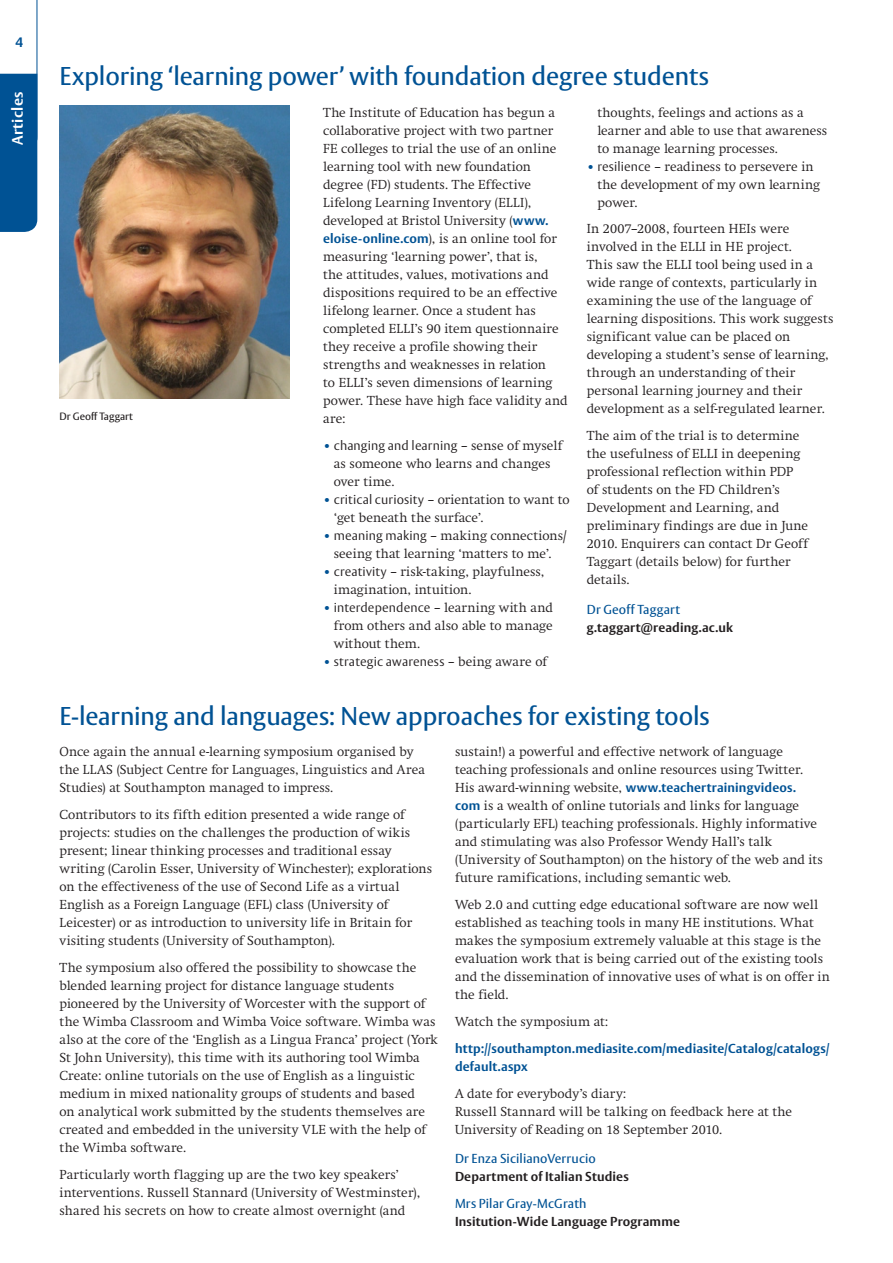
<style>
.page{position:relative;width:893px;height:1263px;background:#fff}
.page>*{position:absolute;margin:0;border:0;box-sizing:border-box;transform-origin:0 0}
.Article_heading{font:25.5px "Rdg Vesta 3";letter-spacing:-.005em;color:#005294}
.t1{font:700 15px "Rdg Vesta";letter-spacing:.025em;color:#fff}
.t2{font:700 13.5px "Rdg Vesta";color:#005294}
.text{font:12.9px/18px "Rdg Swift";letter-spacing:.01em;color:#231f20}
.text_bullet_article{font:12.9px/18px "Rdg Swift";letter-spacing:.01em;color:#231f20}
.Author{font:700 12.9px/18px "Rdg Vesta";letter-spacing:.015em;color:#231f20}
.text-2{font:700 12.9px/18px "Rdg Vesta";letter-spacing:.015em;color:#005294}
.text_bullet_last_art{font:12.9px/18px "Rdg Swift";letter-spacing:.005em;color:#231f20}
.text_bullet_article-2{font:12.9px "Rdg Vesta";letter-spacing:.015em;color:#231f20}
.Image_caption{font:10.5px "Rdg Vesta 3";color:#231f20}
.s1{font-family:"Rdg Vesta";font-weight:700;color:#005294}
.s2{font-family:"Rdg Vesta"}
.s3{font-weight:700;color:#005294}
.s4{font-family:"Rdg Swift"}
.s5{font-family:"Rdg Vesta 3";font-weight:400;color:#005294}
</style>
<div class="page">
<svg style="left:0;top:0;width:38px;height:232px"></svg>
<img style="left:60px;top:105px;width:229px;height:294px">
<p class="t2" style="left:15px;top:33px;width:9px">4</p>
<p class="t1" style="left:8px;top:145px;width:55px;rotate:-90deg">Articles</p>
<p class="Article_heading" style="left:60px;top:60px;width:651px">Exploring ‘learning power’ with foundation degree students</p>
<p class="text" style="left:323px;top:103px;width:246px">The Institute of Education has begun a collaborative project with two partner FE colleges to trial the use of an online learning tool with new foundation degree (FD) students. The Effective Lifelong Learning Inventory (ELLI), developed at Bristol University (<span class="s1">www. eloise-online.com</span>), is an online tool for measuring ‘learning power’, that is,<br>the attitudes, values, motivations and dispositions required to be an effective lifelong learner. Once a student has completed ELLI’s 90 item questionnaire they receive a profile showing their strengths and weaknesses in relation<br>to ELLI’s seven dimensions of learning power. These have high face validity and are:</p>
<p class="text_bullet_article" style="left:334px;top:436px;width:230px;text-indent:-11px"><span class="s1">•</span> <span class="s2">changing and learning</span> – sense of myself as someone who learns and changes over time.</p>
<p class="text_bullet_article" style="left:334px;top:490px;width:237px;text-indent:-11px"><span class="s1">•</span> <span class="s2">critical curiosity</span> – orientation to want to ‘get beneath the surface’.</p>
<p class="text_bullet_article" style="left:323px;top:526px;width:245px;text-align:center"><span class="s1">•</span> <span class="s2">meaning making</span> – making connections/ seeing that learning ‘matters to me’.</p>
<p class="text_bullet_article" style="left:334px;top:562px;width:212px;text-indent:-11px"><span class="s1">•</span> <span class="s2">creativity</span> – risk-taking, playfulness, imagination, intuition.</p>
<p class="text_bullet_article" style="left:334px;top:598px;width:221px;text-align:justify;text-indent:-11px"><span class="s1">•</span> <span class="s2">interdependence</span> – learning with and from others and also able to manage without them.</p>
<p class="text_bullet_article-2" style="left:323px;top:653px;width:225px"><span class="s3">•</span> strategic awareness <span class="s4">– being aware of</span></p>
<p class="text_bullet_article" style="left:597px;top:103px;width:231px">thoughts, feelings and actions as a learner and able to use that awareness to manage learning processes.</p>
<p class="text_bullet_last_art" style="left:597px;top:157px;width:224px;text-indent:-11px"><span class="s1">•</span> <span class="s2">resilience</span> – readiness to persevere in the development of my own learning power.</p>
<p class="text" style="left:587px;top:220px;width:248px">In 2007–2008, fourteen HEIs were involved in the ELLI in HE project.<br>This saw the ELLI tool being used in a wide range of contexts, particularly in examining the use of the language of learning dispositions. This work suggests significant value can be placed on developing a student’s sense of learning, through an understanding of their personal learning journey and their development as a self-regulated learner.</p>
<p class="text" style="left:587px;top:427px;width:223px">The aim of the trial is to determine the usefulness of ELLI in deepening professional reflection within PDP<br>of students on the FD Children’s<br>Development and Learning, and preliminary findings are due in June<br>2010. Enquirers can contact Dr Geoff<br>Taggart (details below) for further details.</p>
<p class="Author" style="left:587px;top:601px;width:148px"><span class="s5">Dr Geoff Taggart </span>g.taggart@reading.ac.uk</p>
<p class="Image_caption" style="left:60px;top:410px;width:75px">Dr Geoff Taggart</p>
<p class="Article_heading" style="left:60px;top:700px;width:652px">E-learning and languages: New approaches for existing tools</p>
<p class="text" style="left:60px;top:743px;width:367px">Once again the annual e-learning symposium organised by the LLAS (Subject Centre for Languages, Linguistics and Area<br>Studies) at Southampton managed to impress.</p>
<p class="text" style="left:60px;top:806px;width:374px">Contributors to its fifth edition presented a wide range of projects: studies on the challenges the production of wikis present; linear thinking processes and traditional essay writing (Carolin Esser, University of Winchester); explorations on the effectiveness of the use of Second Life as a virtual English as a Foreign Language (EFL) class (University of Leicester) or as introduction to university life in Britain for visiting students (University of Southampton).</p>
<p class="text" style="left:60px;top:959px;width:380px">The symposium also offered the possibility to showcase the blended learning project for distance language students pioneered by the University of Worcester with the support of the Wimba Classroom and Wimba Voice software. Wimba was also at the core of the ‘English as a Lingua Franca’ project (York St John University), this time with its authoring tool Wimba Create: online tutorials on the use of English as a linguistic medium in mixed nationality groups of students and based<br>on analytical work submitted by the students themselves are created and embedded in the university VLE with the help of the Wimba software.</p>
<p class="text" style="left:60px;top:1166px;width:362px">Particularly worth flagging up are the two key speakers’ interventions. Russell Stannard (University of Westminster), shared his secrets on how to create almost overnight (and</p>
<p class="text" style="left:455px;top:743px;width:369px">sustain!) a powerful and effective network of language teaching professionals and online resources using Twitter.<br>His award-winning website, <span class="s1">www.teachertrainingvideos. com</span> is a wealth of online tutorials and links for language (particularly EFL) teaching professionals. Highly informative and stimulating was also Professor Wendy Hall’s talk (University of Southampton) on the history of the web and its future ramifications, including semantic web.</p>
<p class="text" style="left:455px;top:896px;width:376px">Web 2.0 and cutting edge educational software are now well established as teaching tools in many HE institutions. What makes the symposium extremely valuable at this stage is the evaluation work that is being carried out of the existing tools and the dissemination of innovative uses of what is on offer in the field.</p>
<p class="text" style="left:455px;top:1013px;width:155px">Watch the symposium at:</p>
<p class="text-2" style="left:455px;top:1040px;width:376px">http://southampton.mediasite.com/mediasite/Catalog/catalogs/ default.aspx</p>
<p class="text" style="left:455px;top:1085px;width:339px">A date for everybody’s diary:<br>Russell Stannard will be talking on feedback here at the<br>University of Reading on 18 September 2010.</p>
<p class="Author" style="left:455px;top:1150px;width:175px"><span class="s5">Dr Enza SicilianoVerrucio<br></span>Department of Italian Studies</p>
<p class="Author" style="left:455px;top:1195px;width:226px"><span class="s5">Mrs Pilar Gray-McGrath<br></span>Insitution-Wide Language Programme</p>
</div>
